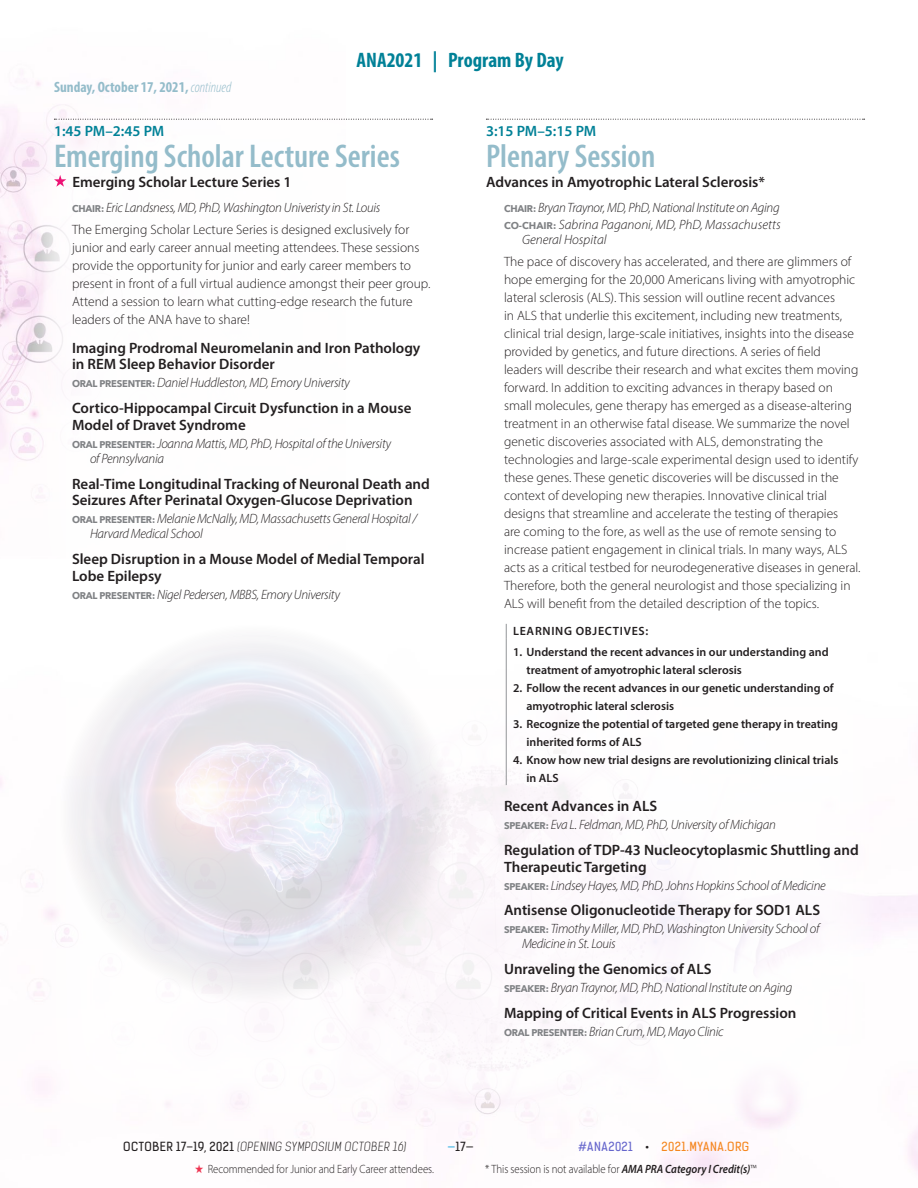
<style>
.page{position:relative;width:918px;height:1188px;background:#fff}
.page>*{position:absolute;margin:0;border:0;box-sizing:border-box;transform-origin:0 0}
.t1{font:600 condensed 33px "Myriad Pro";color:#94bcca}
.t2{font:700 condensed 21px "Myriad Pro";color:#008197}
.t3{font:600 15px/16.5px "Myriad Pro";color:#231f20}
.t4{font:700 condensed 15px "Myriad Pro";color:#94bcca}
.t5{font:600 15px "Myriad Pro";letter-spacing:-.005em;color:#008197}
.t6{font:300 13.5px/18px "Myriad Pro";color:#231f20}
.t7{font:italic 300 13.5px/15px "Myriad Pro";letter-spacing:-.02em;color:#231f20}
.t8{font:italic 300 13.5px "Myriad Pro";color:#231f20}
.t9{font:600 12px/18px "Myriad Pro";color:#231f20}
.t10{font:300 12px "Myriad Pro";letter-spacing:-.005em;color:#231f20;scale:.9 1}
.t11{font:300 12px "Kelson Sans";color:#231f20}
.t12{font:12px "Kelson Sans Regular RU";letter-spacing:.045em;color:#f5871f}
.t13{font:600 12px "Myriad Pro";letter-spacing:.06em;color:#231f20}
.t14{font:12px "Kelson Sans Regular RU";color:#231f20}
.s1{font-weight:300;font-style:italic}
.s2{font-family:"Avenir Next";font-weight:700;font-size:9.75px;color:#808285}
.s3{font-style:italic}
.s4{font-family:"Avenir Next";font-weight:700;font-style:normal;font-size:9.75px;color:#808285}
.s5{font-family:"Kelson Sans Regular RU";font-weight:400}
.s6{color:#26aae0}
.s7{color:#66c}
.s8{color:#231f20}
.s9{color:#ee3552}
.s10{font-weight:600;font-style:italic}
</style>
<div class="page">
<img style="left:0;top:73px;width:41px;height:388px">
<div style="left:32px;top:90px;width:378px;height:520px;background:#fff"></div>
<svg style="left:54px;top:119px;width:379px;height:1px"></svg>
<svg style="left:54px;top:175px;width:12px;height:12px"></svg>
<svg style="left:486px;top:119px;width:379px;height:1px"></svg>
<svg style="left:506px;top:624px;width:1px;height:14px"></svg>
<hr style="left:506px;top:638px;width:1px;height:147px;background:#939598">
<h2 class="t2" style="left:357px;top:46px;width:209px">ANA2021 | Program By Day</h2>
<p class="t4" style="left:54px;top:78px;width:179px">Sunday, October 17, 2021, <span class="s1">continued</span></p>
<p class="t5" style="left:54px;top:121px;width:112px">1:45 PM–2:45 PM</p>
<h1 class="t1" style="left:54px;top:136px;width:347px">Emerging Scholar Lecture Series</h1>
<p class="t3" style="left:72px;top:173px;width:221px">Emerging Scholar Lecture Series 1</p>
<p class="t6" style="left:72px;top:196px;width:339px;line-height:21.8px"><span class="s2">CHAIR:</span> <span class="s3">Eric Landsness, MD, PhD, Washington Univeristy in St. Louis<br></span>The Emerging Scholar Lecture Series is designed exclusively for</p>
<p class="t6" style="left:72px;top:238px;width:360px">junior and early career annual meeting attendees. These sessions provide the opportunity for junior and early career members to present in front of a full virtual audience amongst their peer group.<br>Attend a session to learn what cutting-edge research the future leaders of the ANA have to share!</p>
<p class="t3" style="left:72px;top:339px;width:350px">Imaging Prodromal Neuromelanin and Iron Pathology in REM Sleep Behavior Disorder</p>
<p class="t7" style="left:72px;top:375px;width:279px"><span class="s4">ORAL PRESENTER:</span> Daniel Huddleston, MD, Emory University</p>
<p class="t3" style="left:72px;top:400px;width:341px">Cortico-Hippocampal Circuit Dysfunction in a Mouse<br>Model of Dravet Syndrome</p>
<p class="t7" style="left:90px;top:436px;width:303px;text-indent:-18px"><span class="s4">ORAL PRESENTER:</span> Joanna Mattis, MD, PhD, Hospital of the University of Pennsylvania</p>
<p class="t3" style="left:72px;top:475px;width:359px">Real-Time Longitudinal Tracking of Neuronal Death and<br>Seizures After Perinatal Oxygen-Glucose Deprivation</p>
<p class="t7" style="left:90px;top:511px;width:329px;text-indent:-18px"><span class="s4">ORAL PRESENTER:</span> Melanie McNally, MD, Massachusetts General Hospital /<br>Harvard Medical School</p>
<p class="t3" style="left:72px;top:550px;width:354px">Sleep Disruption in a Mouse Model of Medial Temporal<br>Lobe Epilepsy</p>
<p class="t7" style="left:72px;top:586px;width:270px"><span class="s4">ORAL PRESENTER:</span> Nigel Pedersen, MBBS, Emory University</p>
<p class="t5" style="left:486px;top:121px;width:112px">3:15 PM–5:15 PM</p>
<h1 class="t1" style="left:486px;top:136px;width:171px">Plenary Session</h1>
<p class="t3" style="left:486px;top:173px;width:281px">Advances in Amyotrophic Lateral Sclerosis*</p>
<p class="t7" style="left:504px;top:199px;width:278px;line-height:17.2px"><span class="s4">CHAIR:</span> Bryan Traynor, MD, PhD, National Institute on Aging<br><span class="s4">CO-CHAIR:</span> Sabrina Paganoni, MD, PhD, Massachusetts</p>
<p class="t8" style="left:522px;top:232px;width:86px">General Hospital</p>
<p class="t6" style="left:504px;top:252px;width:358px">The pace of discovery has accelerated, and there are glimmers of hope emerging for the 20,000 Americans living with amyotrophic lateral sclerosis (ALS). This session will outline recent advances<br>in ALS that underlie this excitement, including new treatments, clinical trial design, large-scale initiatives, insights into the disease provided by genetics, and future directions. A series of field leaders will describe their research and what excites them moving forward. In addition to exciting advances in therapy based on small molecules, gene therapy has emerged as a disease-altering treatment in an otherwise fatal disease. We summarize the novel genetic discoveries associated with ALS, demonstrating the technologies and large-scale experimental design used to identify these genes. These genetic discoveries will be discussed in the context of developing new therapies. Innovative clinical trial designs that streamline and accelerate the testing of therapies<br>are coming to the fore, as well as the use of remote sensing to increase patient engagement in clinical trials. In many ways, ALS acts as a critical testbed for neurodegenerative diseases in general.<br>Therefore, both the general neurologist and those specializing in ALS will benefit from the detailed description of the topics.</p>
<p class="t13" style="left:513px;top:623px;width:137px">LEARNING OBJECTIVES:</p>
<p class="t9" style="left:526px;top:643px;width:304px;text-indent:-14px">1. Understand the recent advances in our understanding and treatment of amyotrophic lateral sclerosis</p>
<p class="t9" style="left:526px;top:679px;width:309px;text-indent:-14px">2. Follow the recent advances in our genetic understanding of amyotrophic lateral sclerosis</p>
<p class="t9" style="left:526px;top:715px;width:313px;text-indent:-14px">3. Recognize the potential of targeted gene therapy in treating inherited forms of ALS</p>
<p class="t9" style="left:526px;top:751px;width:314px;text-indent:-14px">4. Know how new trial designs are revolutionizing clinical trials in ALS</p>
<p class="t3" style="left:504px;top:797px;width:155px">Recent Advances in ALS</p>
<p class="t7" style="left:504px;top:817px;width:273px"><span class="s4">SPEAKER:</span> Eva L. Feldman, MD, PhD, University of Michigan</p>
<p class="t3" style="left:504px;top:841px;width:356px">Regulation of TDP-43 Nucleocytoplasmic Shuttling and<br>Therapeutic Targeting</p>
<p class="t7" style="left:504px;top:877px;width:323px"><span class="s4">SPEAKER:</span> Lindsey Hayes, MD, PhD, Johns Hopkins School of Medicine</p>
<p class="t3" style="left:504px;top:902px;width:318px">Antisense Oligonucleotide Therapy for SOD1 ALS</p>
<p class="t7" style="left:522px;top:921px;width:299px;text-indent:-18px"><span class="s4">SPEAKER:</span> Timothy Miller, MD, PhD, Washington University School of<br>Medicine in St. Louis</p>
<p class="t3" style="left:504px;top:961px;width:209px">Unraveling the Genomics of ALS</p>
<p class="t7" style="left:504px;top:980px;width:290px"><span class="s4">SPEAKER:</span> Bryan Traynor, MD, PhD, National Institute on Aging</p>
<p class="t3" style="left:504px;top:1005px;width:294px">Mapping of Critical Events in ALS Progression</p>
<p class="t7" style="left:504px;top:1024px;width:221px"><span class="s4">ORAL PRESENTER:</span> Brian Crum, MD, Mayo Clinic</p>
<p class="t11" style="left:123px;top:1139px;width:286px"><span class="s5">OC T OBER 17–19, 2021</span> (OPENING SYMPOSIUM OCTOBER 16)</p>
<p class="t14" style="left:447px;top:1139px;width:28px"><span class="s6">—</span>17—</p>
<p class="t12" style="left:578px;top:1139px;width:173px"><span class="s7">#ANA2021</span> <span class="s8">•</span> 2021.MYANA.ORG</p>
<p class="t10" style="left:195px;top:1162px;width:268px"><span class="s9">★</span> Recommended for Junior and Early Career attendees.</p>
<p class="t10" style="left:485px;top:1162px;width:303px">* This session is not available for <span class="s10">AMA PRA Category I Credit(s)</span>™</p>
</div>
